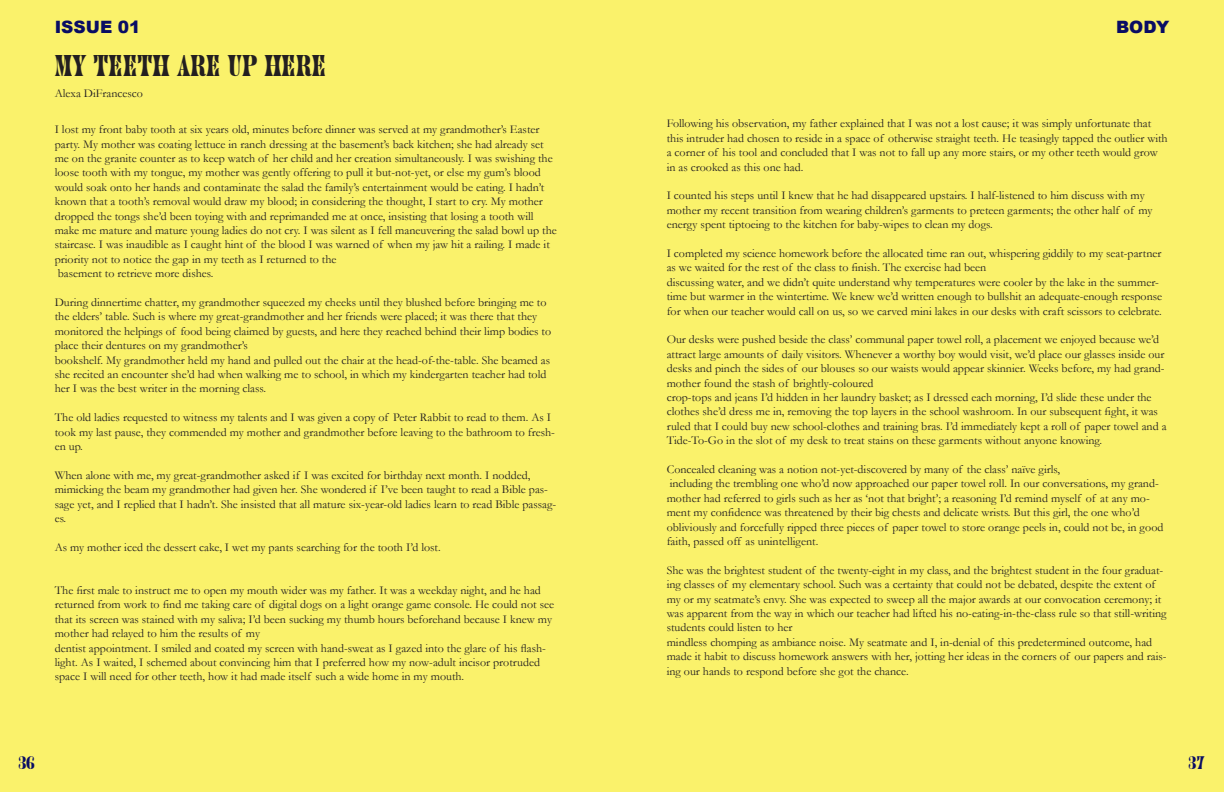
<style>
.page{position:relative;width:1224px;height:792px;background:#faf26b}
.page>*{position:absolute;margin:0;border:0;box-sizing:border-box;transform-origin:0 0}
.t1{font:28px "Juniper Std";color:#231f20}
.t2{font:900 17px "Arial";color:#090d64}
.t3{font:17px "Juniper Std";color:#090d64}
.Poem_Prose_Text{font:12px/14.4px "Garamond";color:#231f20}
</style>
<div class="page">
<h2 class="t2" style="left:55px;top:15px;width:87px">ISSUE 01</h2>
<h2 class="t2" style="left:1116px;top:15px;width:55px">BODY</h2>
<p class="t1" style="left:55px;top:50px;width:273px">MY TEETH ARE UP HERE</p>
<p class="Poem_Prose_Text" style="left:55px;top:86px;width:90px">Alexa DiFrancesco</p>
<p class="Poem_Prose_Text" style="left:55px;top:122px;width:504px">I lost my front baby tooth at six years old, minutes before dinner was served at my grandmother’s Easter party. My mother was coating lettuce in ranch dressing at the basement’s back kitchen; she had already set me on the granite counter as to keep watch of her child and her creation simultaneously. I was swishing the loose tooth with my tongue, my mother was gently offering to pull it but-not-yet, or else my gum’s blood would soak onto her hands and contaminate the salad the family’s entertainment would be eating. I hadn’t known that a tooth’s removal would draw my blood; in considering the thought, I start to cry. My mother dropped the tongs she’d been toying with and reprimanded me at once, insisting that losing a tooth will make me mature and mature young ladies do not cry. I was silent as I fell maneuvering the salad bowl up the staircase. I was inaudible as I caught hint of the blood I was warned of when my jaw hit a railing. I made it priority not to notice the gap in my teeth as I returned to the</p>
<p class="Poem_Prose_Text" style="left:58px;top:266px;width:157px">basement to retrieve more dishes.</p>
<p class="Poem_Prose_Text" style="left:55px;top:295px;width:498px">During dinnertime chatter, my grandmother squeezed my cheeks until they blushed before bringing me to the elders’ table. Such is where my great-grandmother and her friends were placed; it was there that they monitored the helpings of food being claimed by guests, and here they reached behind their limp bodies to place their dentures on my grandmother’s</p>
<p class="Poem_Prose_Text" style="left:55px;top:352px;width:497px">bookshelf. My grandmother held my hand and pulled out the chair at the head-of-the-table. She beamed as she recited an encounter she’d had when walking me to school, in which my kindergarten teacher had told her I was the best writer in the morning class.</p>
<p class="Poem_Prose_Text" style="left:55px;top:410px;width:502px">The old ladies requested to witness my talents and I was given a copy of Peter Rabbit to read to them. As I took my last pause, they commended my mother and grandmother before leaving to the bathroom to fresh&shy;en up.</p>
<p class="Poem_Prose_Text" style="left:55px;top:467px;width:503px">When alone with me, my great-grandmother asked if I was excited for birthday next month. I nodded, mimicking the beam my grandmother had given her. She wondered if I’ve been taught to read a Bible pas&shy;sage yet, and I replied that I hadn’t. She insisted that all mature six-year-old ladies learn to read Bible passag&shy;es.</p>
<p class="Poem_Prose_Text" style="left:55px;top:539px;width:388px">As my mother iced the dessert cake, I wet my pants searching for the tooth I’d lost.</p>
<p class="Poem_Prose_Text" style="left:55px;top:583px;width:501px">The first male to instruct me to open my mouth wider was my father. It was a weekday night, and he had returned from work to find me taking care of digital dogs on a light orange game console. He could not see that its screen was stained with my saliva; I’d been sucking my thumb hours beforehand because I knew my mother had relayed to him the results of my</p>
<p class="Poem_Prose_Text" style="left:55px;top:640px;width:493px">dentist appointment. I smiled and coated my screen with hand-sweat as I gazed into the glare of his flash&shy;light. As I waited, I schemed about convincing him that I preferred how my now-adult incisor protruded space I will need for other teeth, how it had made itself such a wide home in my mouth.</p>
<p class="Poem_Prose_Text" style="left:667px;top:116px;width:503px">Following his observation, my father explained that I was not a lost cause; it was simply unfortunate that this intruder had chosen to reside in a space of otherwise straight teeth. He teasingly tapped the outlier with a corner of his tool and concluded that I was not to fall up any more stairs, or my other teeth would grow in as crooked as this one had.</p>
<p class="Poem_Prose_Text" style="left:667px;top:188px;width:487px">I counted his steps until I knew that he had disappeared upstairs. I half-listened to him discuss with my mother my recent transition from wearing children’s garments to preteen garments; the other half of my energy spent tiptoeing to the kitchen for baby-wipes to clean my dogs.</p>
<p class="Poem_Prose_Text" style="left:667px;top:246px;width:496px">I completed my science homework before the allocated time ran out, whispering giddily to my seat-partner as we waited for the rest of the class to finish. The exercise had been</p>
<p class="Poem_Prose_Text" style="left:667px;top:274px;width:497px">discussing water, and we didn’t quite understand why temperatures were cooler by the lake in the summer&shy;time but warmer in the wintertime. We knew we’d written enough to bullshit an adequate-enough response for when our teacher would call on us, so we carved mini lakes in our desks with craft scissors to celebrate.</p>
<p class="Poem_Prose_Text" style="left:667px;top:332px;width:499px">Our desks were pushed beside the class’ communal paper towel roll, a placement we enjoyed because we’d attract large amounts of daily visitors. Whenever a worthy boy would visit, we’d place our glasses inside our desks and pinch the sides of our blouses so our waists would appear skinnier. Weeks before, my had grand&shy;mother found the stash of brightly-coloured</p>
<p class="Poem_Prose_Text" style="left:667px;top:390px;width:501px">crop-tops and jeans I’d hidden in her laundry basket; as I dressed each morning, I’d slide these under the clothes she’d dress me in, removing the top layers in the school washroom. In our subsequent fight, it was ruled that I could buy new school-clothes and training bras. I’d immediately kept a roll of paper towel and a Tide-To-Go in the slot of my desk to treat stains on these garments without anyone knowing.</p>
<p class="Poem_Prose_Text" style="left:667px;top:462px;width:395px">Concealed cleaning was a notion not-yet-discovered by many of the class’ naïve girls,</p>
<p class="Poem_Prose_Text" style="left:667px;top:476px;width:498px">including the trembling one who’d now approached our paper towel roll. In our conversations, my grand&shy;mother had referred to girls such as her as ‘not that bright’; a reasoning I’d remind myself of at any mo&shy;ment my confidence was threatened by their big chests and delicate wrists. But this girl, the one who’d obliviously and forcefully ripped three pieces of paper towel to store orange peels in, could not be, in good faith, passed off as unintelligent.</p>
<p class="Poem_Prose_Text" style="left:667px;top:562px;width:501px">She was the brightest student of the twenty-eight in my class, and the brightest student in the four graduat&shy;ing classes of my elementary school. Such was a certainty that could not be debated, despite the extent of my or my seatmate’s envy. She was expected to sweep all the major awards at our convocation ceremony; it was apparent from the way in which our teacher had lifted his no-eating-in-the-class rule so that still-writing students could listen to her</p>
<p class="Poem_Prose_Text" style="left:667px;top:634px;width:501px">mindless chomping as ambiance noise. My seatmate and I, in-denial of this predetermined outcome, had made it habit to discuss homework answers with her, jotting her ideas in the corners of our papers and rais&shy;ing our hands to respond before she got the chance.</p>
<h2 class="t3" style="left:18px;top:753px;width:18px">36</h2>
<h2 class="t3" style="left:1189px;top:753px;width:17px">37</h2>
</div>
